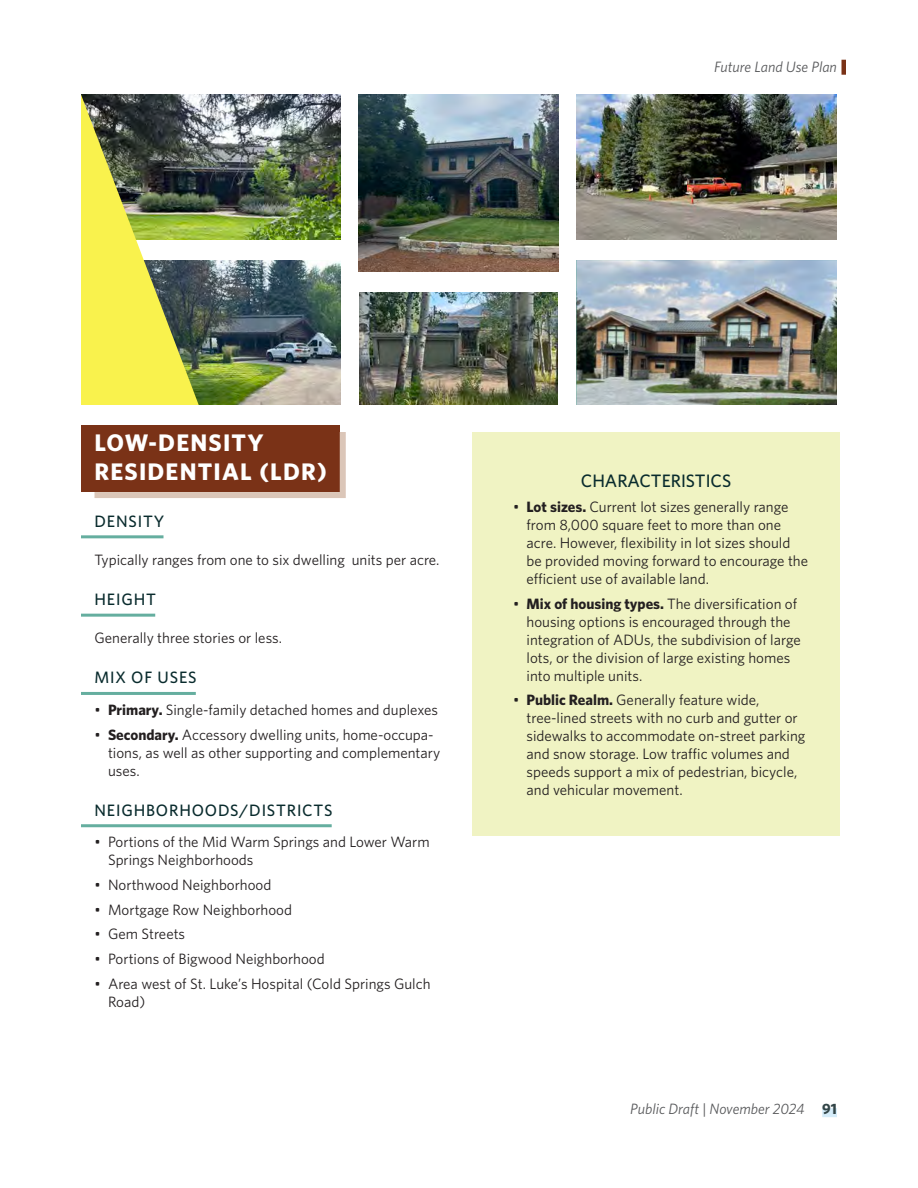
<style>
.page{position:relative;width:918px;height:1188px;background:#fff}
.page>*{position:absolute;margin:0;border:0;box-sizing:border-box;transform-origin:0 0}
.FLUM_Category{font:700 24px/28.8px "Whitney";letter-spacing:.05em;color:#fff}
.Sidebar_header{font:500 18px "Whitney";color:#092b2d}
.Heading_5{font:500 16.5px "Whitney";letter-spacing:.05em;color:#092b2d}
.Body_List_Bullet_Bold_1st_sentence{font:15px/18px "Whitney";color:#231f20}
.Body_Text_2{font:15px "Whitney";color:#231f20}
.t1{font:italic 15px "Whitney";color:#57585a}
.s1{font-weight:700}
.s2{font-weight:700;font-style:normal;color:#324547}
</style>
<div class="page">
<hr style="left:842px;top:60px;width:4px;height:15px;background:#7a3217">
<div style="left:822px;top:1108px;width:15px;height:9px;background:#d5ecf9"></div>
<img style="left:576px;top:94px;width:261px;height:145px">
<img style="left:359px;top:94px;width:199px;height:178px">
<img style="left:199px;top:94px;width:142px;height:145px">
<img style="left:576px;top:260px;width:261px;height:145px">
<img style="left:360px;top:292px;width:197px;height:113px">
<img style="left:199px;top:260px;width:142px;height:145px">
<img style="left:81px;top:94px;width:118px;height:311px">
<div style="left:81px;top:425px;width:258px;height:67px;background:#7a3217"></div>
<svg style="left:94px;top:426px;width:252px;height:72px"></svg>
<hr style="left:81px;top:535px;width:83px;height:3px;background:#65ae9f">
<hr style="left:81px;top:614px;width:74px;height:3px;background:#65ae9f">
<hr style="left:81px;top:692px;width:115px;height:3px;background:#65ae9f">
<hr style="left:81px;top:824px;width:251px;height:3px;background:#65ae9f">
<div style="left:472px;top:432px;width:368px;height:404px;background:#f0f3c3"></div>
<p class="t1" style="left:714px;top:57px;width:124px">Future Land Use Plan</p>
<p class="FLUM_Category" style="left:94px;top:428px;width:234px">LOW-DENSITY<br>RESIDENTIAL (LDR)</p>
<p class="Heading_5" style="left:94px;top:510px;width:71px">DENSITY</p>
<p class="Body_Text_2" style="left:94px;top:550px;width:347px">Typically ranges from one to six dwelling units per acre.</p>
<p class="Heading_5" style="left:94px;top:588px;width:63px">HEIGHT</p>
<p class="Body_Text_2" style="left:94px;top:628px;width:189px">Generally three stories or less.</p>
<p class="Heading_5" style="left:94px;top:667px;width:104px">MIX OF USES</p>
<p class="Body_List_Bullet_Bold_1st_sentence" style="left:94px;top:700px;width:345px">• <span class="s1">Primary.</span> Single-family detached homes and duplexes</p>
<p class="Body_List_Bullet_Bold_1st_sentence" style="left:108px;top:725px;width:334px;text-indent:-14px">• <span class="s1">Secondary.</span> Accessory dwelling units, home-occupa&shy;tions, as well as other supporting and complementary uses.</p>
<p class="Heading_5" style="left:94px;top:799px;width:240px">NEIGHBORHOODS/DISTRICTS</p>
<p class="Body_List_Bullet_Bold_1st_sentence" style="left:108px;top:833px;width:323px;text-indent:-14px">• Portions of the Mid Warm Springs and Lower Warm<br>Springs Neighborhoods</p>
<p class="Body_List_Bullet_Bold_1st_sentence" style="left:94px;top:875px;width:178px">• Northwood Neighborhood</p>
<p class="Body_List_Bullet_Bold_1st_sentence" style="left:94px;top:900px;width:199px">• Mortgage Row Neighborhood</p>
<p class="Body_List_Bullet_Bold_1st_sentence" style="left:94px;top:925px;width:92px">• Gem Streets</p>
<p class="Body_List_Bullet_Bold_1st_sentence" style="left:94px;top:950px;width:232px">• Portions of Bigwood Neighborhood</p>
<p class="Body_List_Bullet_Bold_1st_sentence" style="left:108px;top:974px;width:324px;text-indent:-14px">• Area west of St. Luke’s Hospital (Cold Springs Gulch<br>Road)</p>
<p class="Sidebar_header" style="left:581px;top:469px;width:152px">CHARACTERISTICS</p>
<p class="Body_List_Bullet_Bold_1st_sentence" style="left:526px;top:497px;width:283px;text-indent:-14px">• <span class="s1">Lot sizes.</span> Current lot sizes generally range from 8,000 square feet to more than one acre. However, flexibility in lot sizes should be provided moving forward to encourage the efficient use of available land.</p>
<p class="Body_List_Bullet_Bold_1st_sentence" style="left:526px;top:594px;width:276px;text-indent:-14px">• <span class="s1">Mix of housing types.</span> The diversification of housing options is encouraged through the integration of ADUs, the subdivision of large lots, or the division of large existing homes into multiple units.</p>
<p class="Body_List_Bullet_Bold_1st_sentence" style="left:526px;top:691px;width:280px;text-indent:-14px">• <span class="s1">Public Realm.</span> Generally feature wide, tree-lined streets with no curb and gutter or sidewalks to accommodate on-street parking and snow storage. Low traffic volumes and speeds support a mix of pedestrian, bicycle, and vehicular movement.</p>
<p class="t1" style="left:630px;top:1099px;width:208px">Public Draft | November 2024 <span class="s2">91</span></p>
</div>
